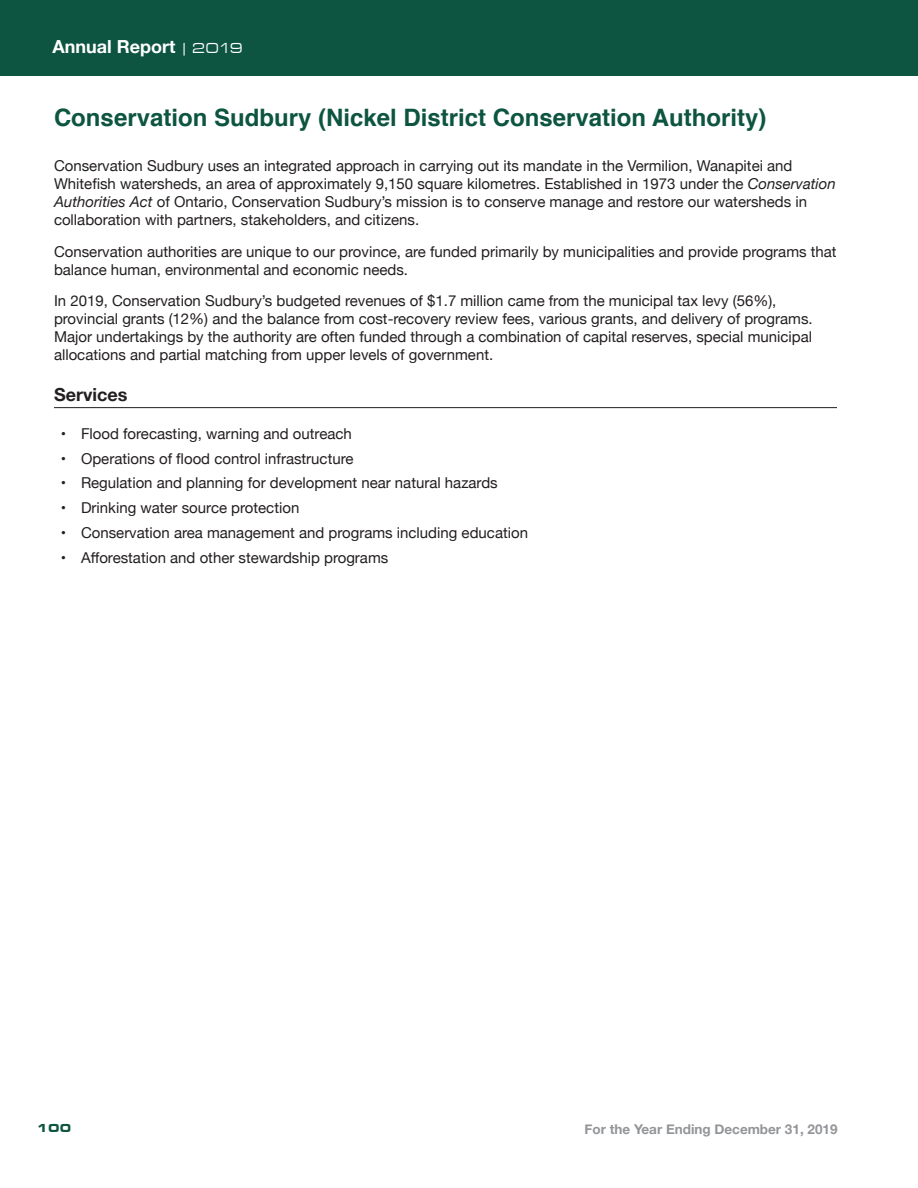
<style>
.page{position:relative;width:918px;height:1188px;background:#fff}
.page>*{position:absolute;margin:0;border:0;box-sizing:border-box;transform-origin:0 0}
.H2_NEW{font:700 24px "Helvetica";color:#0d5540}
.t1{font:700 18px "Helvetica Neue";color:#fff}
.H3_NEW{font:700 18px "Helvetica Neue";color:#231f20}
.P_BODY{font:15px/18px "Helvetica Neue";color:#231f20}
.t2{font:700 13.5px "Helvetica Neue";color:#939598}
.t3{font:900 12px "Eurostile Extended";color:#0d5540}
.s1{font-family:"Eurostile T Regu Exte";font-weight:400;font-size:15px}
.s2{font-style:italic}
</style>
<div class="page">
<div style="left:0;top:0;width:918px;height:76px;background:#0d5540"></div>
<hr style="left:54px;top:407px;width:783px;height:1px;background:#231f20">
<p class="t1" style="left:52px;top:32px;width:192px">Annual Report <span class="s1">| 2019</span></p>
<p class="H2_NEW" style="left:54px;top:98px;width:714px">Conservation Sudbury (Nickel District Conservation Authority)</p>
<p class="P_BODY" style="left:54px;top:158px;width:783px">Conservation Sudbury uses an integrated approach in carrying out its mandate in the Vermilion, Wanapitei and Whitefish watersheds, an area of approximately 9,150 square kilometres. Established in 1973 under the <span class="s2">Conservation Authorities Act</span> of Ontario, Conservation Sudbury’s mission is to conserve manage and restore our watersheds in collaboration with partners, stakeholders, and citizens.</p>
<p class="P_BODY" style="left:54px;top:243px;width:784px">Conservation authorities are unique to our province, are funded primarily by municipalities and provide programs that balance human, environmental and economic needs.</p>
<p class="P_BODY" style="left:54px;top:293px;width:760px">In 2019, Conservation Sudbury’s budgeted revenues of $1.7 million came from the municipal tax levy (56%), provincial grants (12%) and the balance from cost-recovery review fees, various grants, and delivery of programs.<br>Major undertakings by the authority are often funded through a combination of capital reserves, special municipal allocations and partial matching from upper levels of government.</p>
<p class="H3_NEW" style="left:54px;top:380px;width:75px">Services</p>
<p class="P_BODY" style="left:61px;top:425px;width:293px">• Flood forecasting, warning and outreach</p>
<p class="P_BODY" style="left:61px;top:450px;width:294px">• Operations of flood control infrastructure</p>
<p class="P_BODY" style="left:61px;top:475px;width:438px">• Regulation and planning for development near natural hazards</p>
<p class="P_BODY" style="left:61px;top:500px;width:240px">• Drinking water source protection</p>
<p class="P_BODY" style="left:61px;top:524px;width:469px">• Conservation area management and programs including education</p>
<p class="P_BODY" style="left:61px;top:549px;width:329px">• Afforestation and other stewardship programs</p>
<p class="t3" style="left:37px;top:1121px;width:36px">100</p>
<p class="t2" style="left:584px;top:1118px;width:255px">For the Year Ending December 31, 2019</p>
</div>
